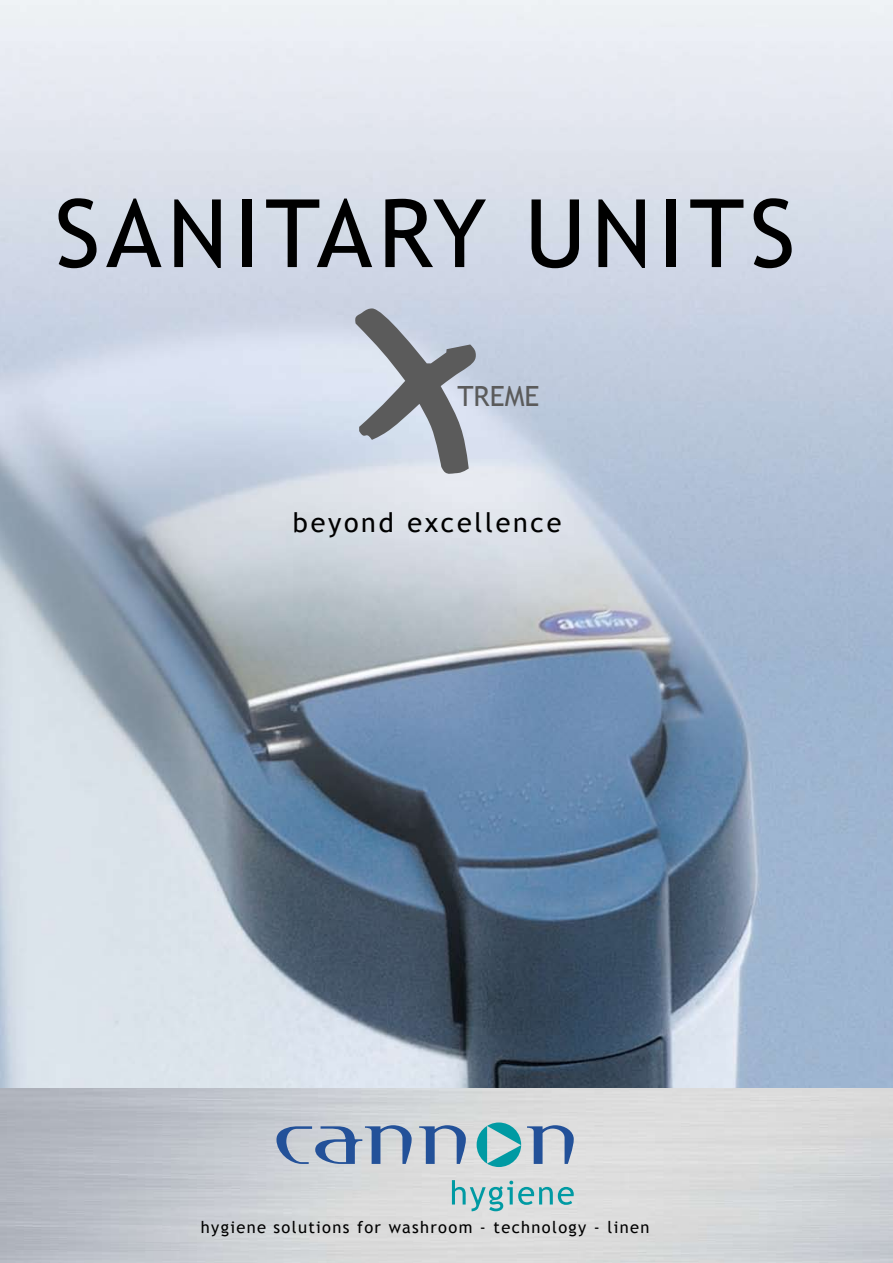
<style>
.page{position:relative;width:893px;height:1263px;background:#fff}
.page>*{position:absolute;margin:0;border:0;box-sizing:border-box;transform-origin:0 0}
.t1{font:94.5px "Trebuchet MS";letter-spacing:.06em;color:#000}
.t2{font:27.9px "Trebuchet MS";color:#5b5b5b}
.t3{font:27px "Trebuchet MS";letter-spacing:.1em;color:#000}
.t4{font:16.5px "Trebuchet MS";letter-spacing:.08em;color:#000}
</style>
<div class="page">
<img style="left:0;top:0;width:893px;height:1263px">
<svg style="left:276px;top:1125px;width:136px;height:39px;background:#98a9c3"></svg>
<svg style="left:419px;top:1125px;width:47px;height:39px;background:#96a8c2"></svg>
<svg style="left:527px;top:1125px;width:47px;height:39px;background:#98a9c4"></svg>
<svg style="left:477px;top:1122px;width:44px;height:45px;background:#77bec2"></svg>
<svg style="left:452px;top:1180px;width:122px;height:31px;background:#a8cdcf"></svg>
<svg style="left:355px;top:308px;width:121px;height:167px;background:#a5abb4"></svg>
<img style="left:892px;top:279px;width:1px;height:554px">
<h1 class="t1" style="left:55px;top:178px;width:742px">SANITARY UNITS</h1>
<h2 class="t2" style="left:457px;top:380px;width:83px">TREME</h2>
<h3 class="t3" style="left:293px;top:506px;width:270px">beyond excellence</h3>
<p class="t4" style="left:201px;top:1217px;width:450px">hygiene solutions for washroom - technology - linen</p>
</div>
